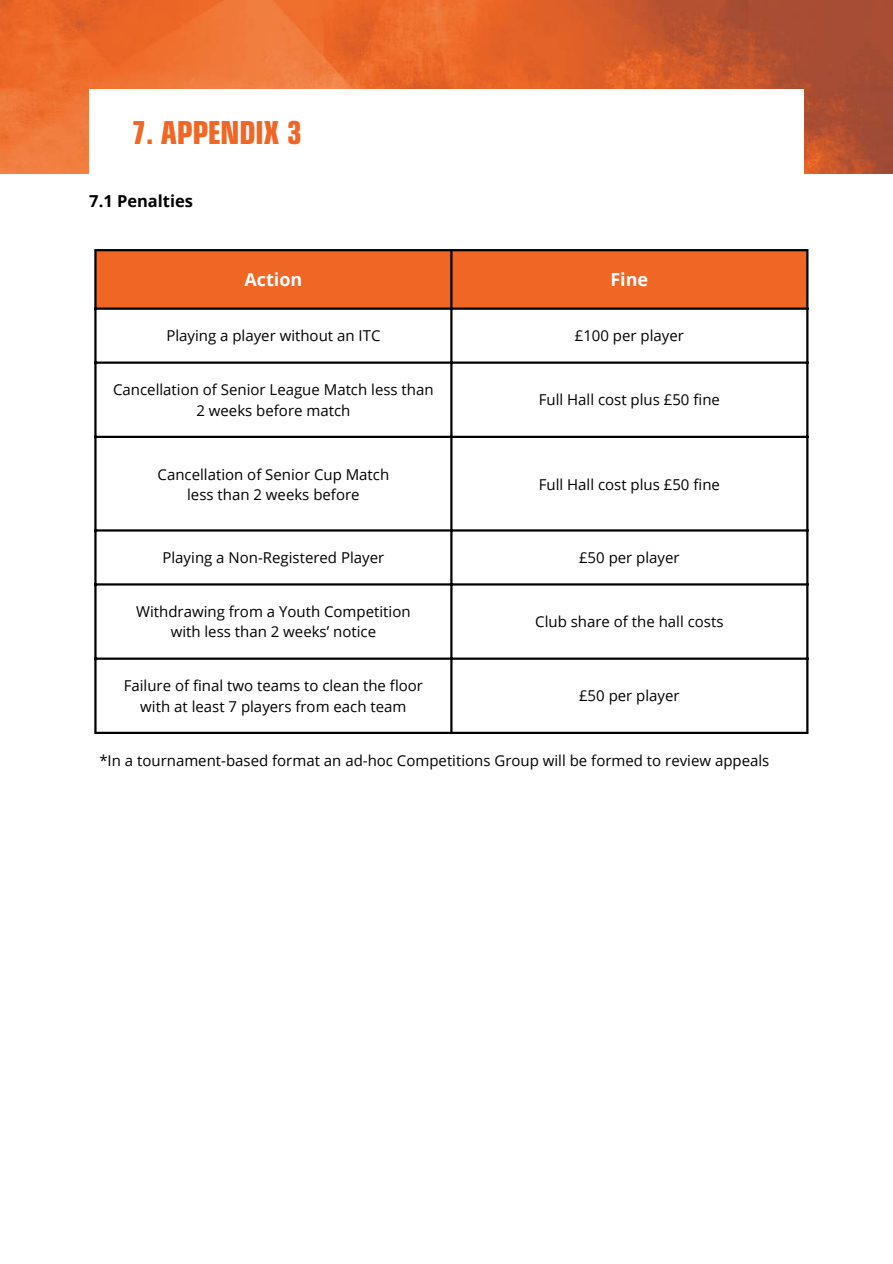
<style>
.page{position:relative;width:893px;height:1264px;background:#fff}
.page>*{position:absolute;margin:0;border:0;box-sizing:border-box;transform-origin:0 0}
.t1{font:700 32.55px "Eurostile Condensed BQ";color:#f06624}
.t2{font:700 18px "Open Sans";color:#fff}
.t3{font:700 16.5px "Open Sans";color:#000}
.t4{font:15px/20.2px "Open Sans";color:#000;text-align:center}
</style>
<div class="page">
<img style="left:0;top:0;width:892px;height:174px">
<div style="left:89px;top:89px;width:714px;height:268px;background:#fff"></div>
<div style="left:97px;top:251px;width:709px;height:56px;background:#f06624"></div>
<hr style="left:94px;top:251px;width:3px;height:480px;background:#000">
<hr style="left:450px;top:251px;width:2px;height:480px;background:#000">
<hr style="left:806px;top:251px;width:2px;height:480px;background:#000">
<hr style="left:94px;top:249px;width:714px;height:2px;background:#000">
<hr style="left:94px;top:307px;width:714px;height:3px;background:#000">
<hr style="left:94px;top:361px;width:714px;height:3px;background:#000">
<hr style="left:94px;top:436px;width:714px;height:2px;background:#000">
<hr style="left:94px;top:529px;width:714px;height:2px;background:#000">
<hr style="left:94px;top:583px;width:714px;height:2px;background:#000">
<hr style="left:94px;top:657px;width:714px;height:2px;background:#000">
<hr style="left:94px;top:731px;width:714px;height:3px;background:#000">
<h1 class="t1" style="left:131px;top:115px;width:173px">7. APPENDIX 3</h1>
<p class="t3" style="left:89px;top:189px;width:105px">7.1 Penalties</p>
<p class="t2" style="left:244px;top:267px;width:59px">Action</p>
<p class="t2" style="left:610px;top:267px;width:39px">Fine</p>
<p class="t4" style="left:166px;top:325px;width:215px">Playing a player without an ITC</p>
<p class="t4" style="left:574px;top:325px;width:111px">£100 per player</p>
<p class="t4" style="left:113px;top:379px;width:322px">Cancellation of Senior League Match less than<br>2 weeks before match</p>
<p class="t4" style="left:538px;top:389px;width:183px">Full Hall cost plus £50 fine</p>
<p class="t4" style="left:157px;top:463px;width:233px">Cancellation of Senior Cup Match less than 2 weeks before</p>
<p class="t4" style="left:538px;top:474px;width:183px">Full Hall cost plus £50 fine</p>
<p class="t4" style="left:162px;top:547px;width:223px">Playing a Non-Registered Player</p>
<p class="t4" style="left:579px;top:547px;width:102px">£50 per player</p>
<p class="t4" style="left:136px;top:601px;width:276px">Withdrawing from a Youth Competition with less than 2 weeks’ notice</p>
<p class="t4" style="left:535px;top:611px;width:190px">Club share of the hall costs</p>
<p class="t4" style="left:124px;top:675px;width:301px">Failure of final two teams to clean the floor with at least 7 players from each team</p>
<p class="t4" style="left:579px;top:685px;width:102px">£50 per player</p>
<p class="t4" style="left:99px;top:750px;width:671px">*In a tournament-based format an ad-hoc Competitions Group will be formed to review appeals</p>
</div>
